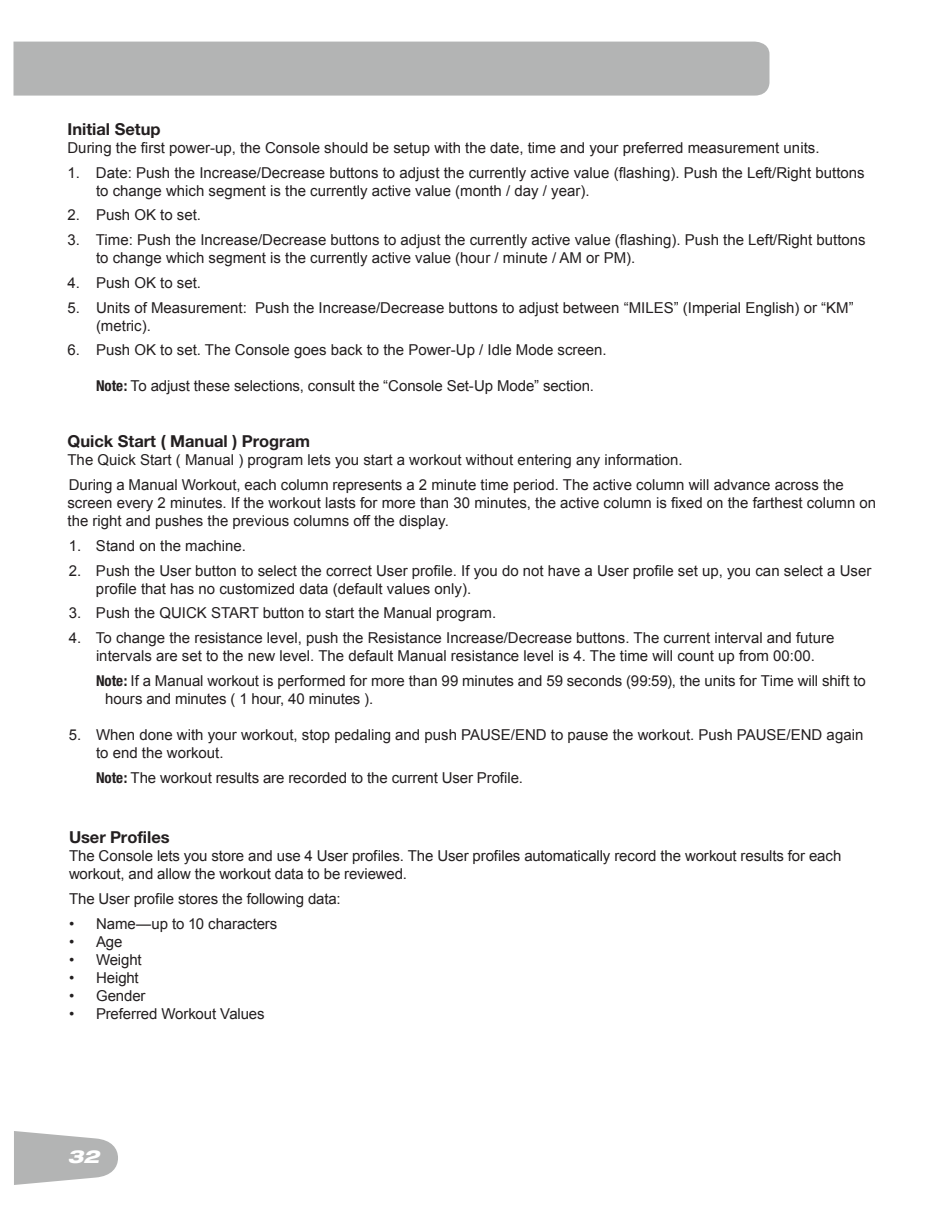
<style>
.page{position:relative;width:945px;height:1215px;background:#fff}
.page>*{position:absolute;margin:0;border:0;box-sizing:border-box;transform-origin:0 0}
.t1{font:italic 800 expanded 18px "Helvetica Neue";color:#fff}
.t2{font:700 16.5px "Helvetica Neue";color:#231f20}
.t3{font:15px/18px "Arial";color:#231f20}
.s1{font-family:"Helvetica Neue";font-weight:700;font-stretch:condensed}
</style>
<div class="page">
<div style="left:14px;top:42px;width:756px;height:54px;background:#b3b4b4"></div>
<svg style="left:14px;top:1131px;width:104px;height:54px"></svg>
<p class="t2" style="left:68px;top:123px;width:95px">Initial Setup</p>
<p class="t3" style="left:68px;top:139px;width:754px">During the first power-up, the Console should be setup with the date, time and your preferred measurement units.</p>
<p class="t3" style="left:96px;top:164px;width:770px;text-indent:-28px">1. Date: Push the Increase/Decrease buttons to adjust the currently active value (flashing). Push the Left/Right buttons to change which segment is the currently active value (month / day / year).</p>
<p class="t3" style="left:68px;top:208px;width:135px">2. Push OK to set.</p>
<p class="t3" style="left:96px;top:231px;width:771px;text-indent:-28px">3. Time: Push the Increase/Decrease buttons to adjust the currently active value (flashing). Push the Left/Right buttons to change which segment is the currently active value (hour / minute / AM or PM).</p>
<p class="t3" style="left:68px;top:275px;width:135px">4. Push OK to set.</p>
<p class="t3" style="left:96px;top:300px;width:759px;text-indent:-28px">5. Units of Measurement: Push the Increase/Decrease buttons to adjust between “MILES” (Imperial English) or “KM” (metric).</p>
<p class="t3" style="left:68px;top:343px;width:541px">6. Push OK to set. The Console goes back to the Power-Up / Idle Mode screen.</p>
<p class="t3" style="left:96px;top:379px;width:500px"><span class="s1">Note:</span> To adjust these selections, consult the “Console Set-Up Mode” section.</p>
<p class="t2" style="left:68px;top:435px;width:244px">Quick Start ( Manual ) Program</p>
<p class="t3" style="left:68px;top:449px;width:778px;line-height:24.8px">The Quick Start ( Manual ) program lets you start a workout without entering any information.<br>During a Manual Workout, each column represents a 2 minute time period. The active column will advance across the</p>
<p class="t3" style="left:67px;top:494px;width:810px">screen every 2 minutes. If the workout lasts for more than 30 minutes, the active column is fixed on the farthest column on the right and pushes the previous columns off the display.</p>
<p class="t3" style="left:69px;top:538px;width:179px">1. Stand on the machine.</p>
<p class="t3" style="left:96px;top:561px;width:777px;text-indent:-27px">2. Push the User button to select the correct User profile. If you do not have a User profile set up, you can select a User profile that has no customized data (default values only).</p>
<p class="t3" style="left:69px;top:605px;width:429px">3. Push the QUICK START button to start the Manual program.</p>
<p class="t3" style="left:69px;top:630px;width:767px;text-align:center">4. To change the resistance level, push the Resistance Increase/Decrease buttons. The current interval and future intervals are set to the new level. The default Manual resistance level is 4. The time will count up from 00:00.</p>
<p class="t3" style="left:105px;top:673px;width:762px;text-indent:-9px"><span class="s1">Note:</span> If a Manual workout is performed for more than 99 minutes and 59 seconds (99:59), the units for Time will shift to hours and minutes ( 1 hour, 40 minutes ).</p>
<p class="t3" style="left:96px;top:727px;width:769px;text-indent:-27px">5. When done with your workout, stop pedaling and push PAUSE/END to pause the workout. Push PAUSE/END again to end the workout.</p>
<p class="t3" style="left:96px;top:770px;width:428px"><span class="s1">Note:</span> The workout results are recorded to the current User Profile.</p>
<p class="t2" style="left:69px;top:831px;width:102px">User Profiles</p>
<p class="t3" style="left:69px;top:848px;width:774px">The Console lets you store and use 4 User profiles. The User profiles automatically record the workout results for each workout, and allow the workout data to be reviewed.</p>
<p class="t3" style="left:69px;top:891px;width:273px">The User profile stores the following data:</p>
<p class="t3" style="left:69px;top:916px;width:210px">• Name—up to 10 characters</p>
<p class="t3" style="left:69px;top:934px;width:55px">• Age</p>
<p class="t3" style="left:69px;top:952px;width:74px">• Weight</p>
<p class="t3" style="left:69px;top:970px;width:71px">• Height</p>
<p class="t3" style="left:69px;top:988px;width:78px">• Gender</p>
<p class="t3" style="left:69px;top:1006px;width:197px">• Preferred Workout Values</p>
<p class="t1" style="left:68px;top:1147px;width:33px">32</p>
</div>
